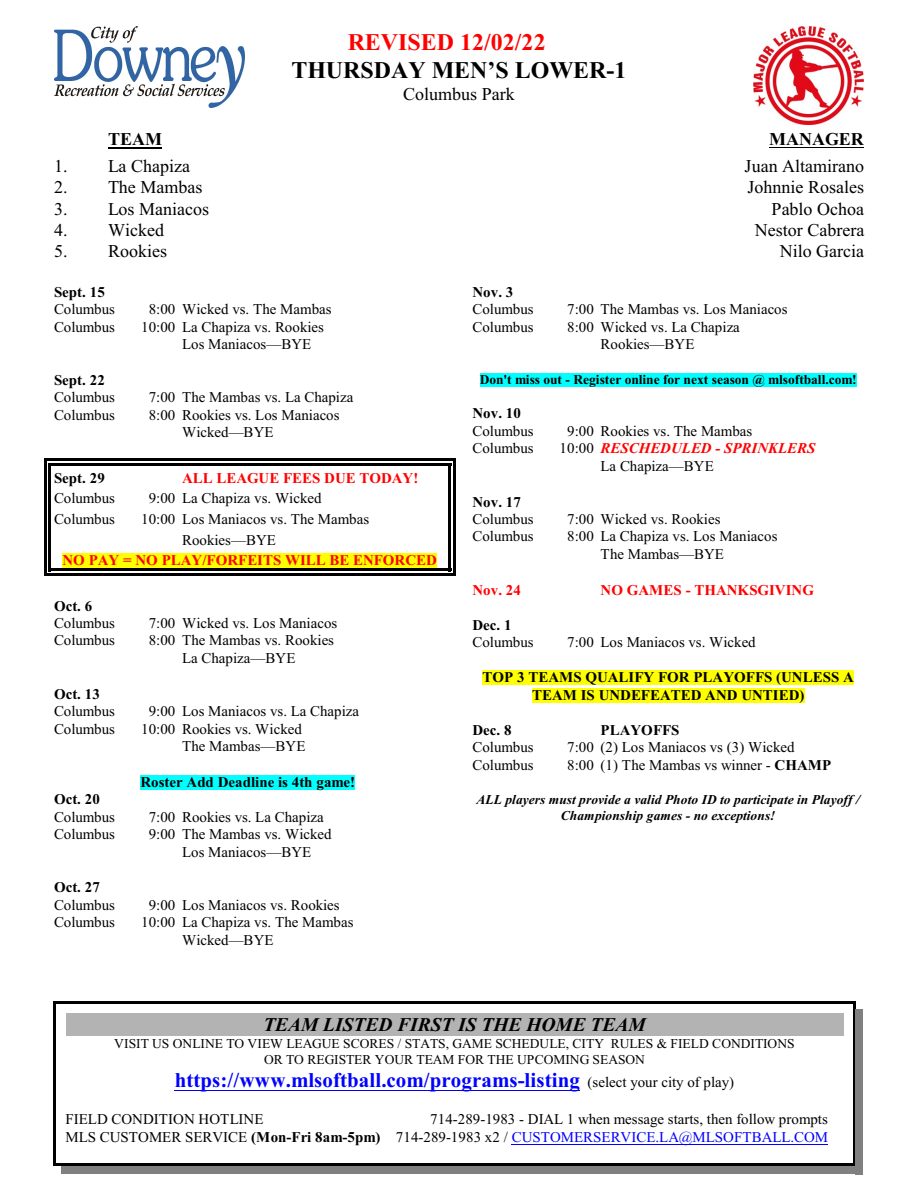
<style>
.page{position:relative;width:918px;height:1188px;background:#fff}
.page>*{position:absolute;margin:0;border:0;box-sizing:border-box;transform-origin:0 0}
.t1{font:700 24px "Times New Roman";color:#000}
.t2{font:700 24px "Times New Roman";color:#f00}
.t3{font:700 21px "Times New Roman";letter-spacing:.005em;color:#00f}
.t4{font:italic 700 19.5px "Times New Roman";color:#000}
.t5{font:18px "Times New Roman";color:#000}
.t6{font:700 18px "Times New Roman";color:#000}
.t7{font:15px/17.7px "Times New Roman";color:#000}
.t8{font:700 15px/17.4px "Times New Roman";color:#000;text-align:center}
.t9{font:700 15px "Times New Roman";color:#f00}
.t10{font:italic 700 15px/17.7px "Times New Roman";color:#f00}
.t11{font:13.5px/15.9px "Times New Roman";color:#000;text-align:center}
.t12{font:italic 700 13.5px/15.6px "Times New Roman";color:#000;text-align:center}
.t13{font:700 13.5px "Times New Roman";color:#000}
.s1{font-weight:400;font-style:normal;color:#000}
.s2{font-weight:700}
.s3{font-weight:400;font-size:15px;color:#000}
.s4{color:#00f}
</style>
<div class="page">
<hr style="left:48px;top:463px;width:3px;height:26px;background:#000">
<hr style="left:448px;top:463px;width:3px;height:26px;background:#000">
<hr style="left:48px;top:463px;width:403px;height:3px;background:#000">
<hr style="left:44px;top:459px;width:2px;height:37px;background:#000">
<hr style="left:453px;top:459px;width:2px;height:37px;background:#000">
<hr style="left:44px;top:459px;width:411px;height:2px;background:#000">
<hr style="left:48px;top:489px;width:3px;height:21px;background:#000">
<hr style="left:448px;top:489px;width:3px;height:21px;background:#000">
<hr style="left:44px;top:482px;width:2px;height:35px;background:#000">
<hr style="left:453px;top:482px;width:2px;height:35px;background:#000">
<hr style="left:48px;top:510px;width:3px;height:20px;background:#000">
<hr style="left:448px;top:510px;width:3px;height:20px;background:#000">
<hr style="left:44px;top:503px;width:2px;height:34px;background:#000">
<hr style="left:453px;top:503px;width:2px;height:34px;background:#000">
<hr style="left:48px;top:530px;width:3px;height:21px;background:#000">
<hr style="left:448px;top:530px;width:3px;height:21px;background:#000">
<hr style="left:44px;top:523px;width:2px;height:35px;background:#000">
<hr style="left:453px;top:523px;width:2px;height:35px;background:#000">
<hr style="left:48px;top:551px;width:3px;height:20px;background:#000">
<hr style="left:448px;top:551px;width:3px;height:20px;background:#000">
<hr style="left:48px;top:568px;width:403px;height:3px;background:#000">
<hr style="left:44px;top:544px;width:2px;height:31px;background:#000">
<hr style="left:453px;top:544px;width:2px;height:31px;background:#000">
<hr style="left:44px;top:573px;width:411px;height:2px;background:#000">
<img style="left:54px;top:27px;width:191px;height:81px">
<img style="left:753px;top:27px;width:111px;height:97px">
<div style="left:66px;top:1013px;width:777px;height:22px;background:#b3b3b3"></div>
<hr style="left:175px;top:1090px;width:405px;height:1px;background:#00f">
<hr style="left:512px;top:1144px;width:316px;height:1px;background:#00f">
<hr style="left:54px;top:1001px;width:2px;height:165px;background:#000">
<hr style="left:853px;top:1001px;width:2px;height:165px;background:#000">
<hr style="left:54px;top:1001px;width:801px;height:3px;background:#000">
<hr style="left:54px;top:1164px;width:801px;height:2px;background:#000">
<div style="left:855px;top:1009px;width:8px;height:165px;background:#808080"></div>
<div style="left:62px;top:1166px;width:801px;height:8px;background:#808080"></div>
<hr style="left:108px;top:148px;width:54px;height:1px;background:#000">
<hr style="left:769px;top:147px;width:95px;height:1px;background:#000">
<div style="left:62px;top:553px;width:375px;height:15px;background:#ff0"></div>
<div style="left:140px;top:775px;width:215px;height:15px;background:#0ff"></div>
<div style="left:480px;top:373px;width:288px;height:13px;background:#0ff"></div>
<div style="left:768px;top:373px;width:89px;height:13px;background:#0ff"></div>
<div style="left:483px;top:670px;width:371px;height:15px;background:#ff0"></div>
<div style="left:532px;top:688px;width:272px;height:15px;background:#ff0"></div>
<h1 class="t2" style="left:348px;top:34px;width:199px">REVISED 12/02/22</h1>
<h1 class="t1" style="left:291px;top:62px;width:337px">THURSDAY MEN’S LOWER-1</h1>
<p class="t5" style="left:403px;top:88px;width:113px">Columbus Park</p>
<p class="t6" style="left:108px;top:133px;width:55px">TEAM</p>
<p class="t6" style="left:769px;top:133px;width:96px">MANAGER</p>
<p class="t5" style="left:54px;top:160px;width:138px">1. La Chapiza</p>
<p class="t5" style="left:744px;top:160px;width:121px">Juan Altamirano</p>
<p class="t5" style="left:54px;top:181px;width:150px">2. The Mambas</p>
<p class="t5" style="left:747px;top:181px;width:118px">Johnnie Rosales</p>
<p class="t5" style="left:54px;top:202px;width:157px">3. Los Maniacos</p>
<p class="t5" style="left:772px;top:202px;width:94px">Pablo Ochoa</p>
<p class="t5" style="left:54px;top:223px;width:112px">4. Wicked</p>
<p class="t5" style="left:755px;top:223px;width:111px">Nestor Cabrera</p>
<p class="t5" style="left:54px;top:245px;width:115px">5. Rookies</p>
<p class="t5" style="left:780px;top:245px;width:86px">Nilo Garcia</p>
<p class="t8" style="left:54px;top:285px;width:52px">Sept. 15</p>
<p class="t7" style="left:54px;top:302px;width:63px">Columbus</p>
<p class="t7" style="left:149px;top:302px;width:184px">8:00 Wicked vs. The Mambas</p>
<p class="t7" style="left:54px;top:319px;width:63px">Columbus</p>
<p class="t7" style="left:182px;top:319px;width:143px;text-indent:-41px">10:00 La Chapiza vs. Rookies<br>Los Maniacos—BYE</p>
<p class="t8" style="left:54px;top:373px;width:52px">Sept. 22</p>
<p class="t7" style="left:54px;top:390px;width:63px">Columbus</p>
<p class="t7" style="left:149px;top:390px;width:206px">7:00 The Mambas vs. La Chapiza</p>
<p class="t7" style="left:54px;top:407px;width:63px">Columbus</p>
<p class="t7" style="left:182px;top:407px;width:159px;text-indent:-33px">8:00 Rookies vs. Los Maniacos<br>Wicked—BYE</p>
<p class="t8" style="left:54px;top:471px;width:52px">Sept. 29</p>
<p class="t9" style="left:182px;top:473px;width:238px">ALL LEAGUE FEES DUE TODAY!</p>
<p class="t7" style="left:54px;top:491px;width:63px">Columbus</p>
<p class="t7" style="left:149px;top:491px;width:174px">9:00 La Chapiza vs. Wicked</p>
<p class="t7" style="left:54px;top:511px;width:63px">Columbus</p>
<p class="t7" style="left:182px;top:510px;width:189px;line-height:20.7px;text-indent:-41px">10:00 Los Maniacos vs. The Mambas<br>Rookies—BYE</p>
<p class="t9" style="left:62px;top:555px;width:376px">NO PAY = NO PLAY/FORFEITS WILL BE ENFORCED</p>
<p class="t8" style="left:54px;top:598px;width:40px">Oct. 6</p>
<p class="t7" style="left:54px;top:615px;width:63px">Columbus</p>
<p class="t7" style="left:149px;top:615px;width:190px">7:00 Wicked vs. Los Maniacos</p>
<p class="t7" style="left:54px;top:633px;width:63px">Columbus</p>
<p class="t7" style="left:149px;top:633px;width:187px;text-align:center">8:00 The Mambas vs. Rookies<br>La Chapiza—BYE</p>
<p class="t8" style="left:54px;top:686px;width:47px">Oct. 13</p>
<p class="t7" style="left:54px;top:703px;width:63px">Columbus</p>
<p class="t7" style="left:149px;top:703px;width:212px">9:00 Los Maniacos vs. La Chapiza</p>
<p class="t7" style="left:54px;top:721px;width:63px">Columbus</p>
<p class="t7" style="left:141px;top:721px;width:166px;text-align:right">10:00 Rookies vs. Wicked<br>The Mambas—BYE</p>
<p class="t8" style="left:140px;top:774px;width:216px">Roster Add Deadline is 4th game!</p>
<p class="t8" style="left:54px;top:792px;width:47px">Oct. 20</p>
<p class="t7" style="left:54px;top:809px;width:63px">Columbus</p>
<p class="t7" style="left:149px;top:809px;width:177px">7:00 Rookies vs. La Chapiza</p>
<p class="t7" style="left:54px;top:827px;width:63px">Columbus</p>
<p class="t7" style="left:182px;top:827px;width:151px;text-indent:-33px">9:00 The Mambas vs. Wicked<br>Los Maniacos—BYE</p>
<p class="t8" style="left:54px;top:880px;width:47px">Oct. 27</p>
<p class="t7" style="left:54px;top:897px;width:63px">Columbus</p>
<p class="t7" style="left:149px;top:897px;width:193px">9:00 Los Maniacos vs. Rookies</p>
<p class="t7" style="left:54px;top:915px;width:63px">Columbus</p>
<p class="t7" style="left:182px;top:915px;width:173px;text-indent:-41px">10:00 La Chapiza vs. The Mambas<br>Wicked—BYE</p>
<p class="t8" style="left:472px;top:285px;width:42px">Nov. 3</p>
<p class="t7" style="left:472px;top:302px;width:63px">Columbus</p>
<p class="t7" style="left:567px;top:302px;width:222px">7:00 The Mambas vs. Los Maniacos</p>
<p class="t7" style="left:472px;top:319px;width:63px">Columbus</p>
<p class="t7" style="left:601px;top:319px;width:141px;text-indent:-33px">8:00 Wicked vs. La Chapiza<br>Rookies—BYE</p>
<p class="t13" style="left:480px;top:374px;width:379px">Don't miss out - Register online for next season @ mlsoftball.com!</p>
<p class="t8" style="left:472px;top:406px;width:50px">Nov. 10</p>
<p class="t7" style="left:472px;top:423px;width:63px">Columbus</p>
<p class="t7" style="left:567px;top:423px;width:187px">9:00 Rookies vs. The Mambas</p>
<p class="t7" style="left:472px;top:441px;width:63px">Columbus</p>
<p class="t10" style="left:601px;top:441px;width:216px;text-indent:-41px"><span class="s1">10:00</span> RESCHEDULED - SPRINKLERS<br><span class="s1">La Chapiza—BYE</span></p>
<p class="t8" style="left:472px;top:494px;width:50px">Nov. 17</p>
<p class="t7" style="left:472px;top:511px;width:63px">Columbus</p>
<p class="t7" style="left:567px;top:511px;width:155px">7:00 Wicked vs. Rookies</p>
<p class="t7" style="left:472px;top:529px;width:63px">Columbus</p>
<p class="t7" style="left:601px;top:529px;width:178px;text-indent:-33px">8:00 La Chapiza vs. Los Maniacos<br>The Mambas—BYE</p>
<p class="t9" style="left:472px;top:584px;width:50px">Nov. 24</p>
<p class="t9" style="left:601px;top:584px;width:215px">NO GAMES - THANKSGIVING</p>
<p class="t8" style="left:472px;top:617px;width:40px">Dec. 1</p>
<p class="t7" style="left:472px;top:634px;width:63px">Columbus</p>
<p class="t7" style="left:567px;top:634px;width:190px">7:00 Los Maniacos vs. Wicked</p>
<p class="t8" style="left:483px;top:670px;width:373px">TOP 3 TEAMS QUALIFY FOR PLAYOFFS (UNLESS A<br>TEAM IS UNDEFEATED AND UNTIED)</p>
<p class="t8" style="left:472px;top:723px;width:40px">Dec. 8</p>
<p class="t8" style="left:601px;top:723px;width:80px">PLAYOFFS</p>
<p class="t7" style="left:472px;top:740px;width:63px">Columbus</p>
<p class="t7" style="left:567px;top:740px;width:229px">7:00 (2) Los Maniacos vs (3) Wicked</p>
<p class="t7" style="left:472px;top:758px;width:63px">Columbus</p>
<p class="t7" style="left:567px;top:758px;width:266px">8:00 (1) The Mambas vs winner - <span class="s2">CHAMP</span></p>
<p class="t12" style="left:476px;top:793px;width:385px">ALL players must provide a valid Photo ID to participate in Playoff /<br>Championship games - no exceptions!</p>
<h3 class="t4" style="left:263px;top:1018px;width:384px">TEAM LISTED FIRST IS THE HOME TEAM</h3>
<p class="t11" style="left:114px;top:1037px;width:682px">VISIT US ONLINE TO VIEW LEAGUE SCORES / STATS, GAME SCHEDULE, CITY RULES &amp; FIELD CONDITIONS<br>OR TO REGISTER YOUR TEAM FOR THE UPCOMING SEASON</p>
<h2 class="t3" style="left:175px;top:1073px;width:561px">https://www.mlsoftball.com/programs-listing <span class="s3">(select your city of play)</span></h2>
<p class="t7" style="left:66px;top:1111px;width:199px">FIELD CONDITION HOTLINE</p>
<p class="t7" style="left:66px;top:1111px;width:764px;text-align:right">714-289-1983 - DIAL 1 when message starts, then follow prompts<br>MLS CUSTOMER SERVICE <span class="s2">(Mon-Fri 8am-5pm)</span> 714-289-1983 x2 / <span class="s4">CUSTOMERSERVICE.LA@MLSOFTBALL.COM</span></p>
</div>
